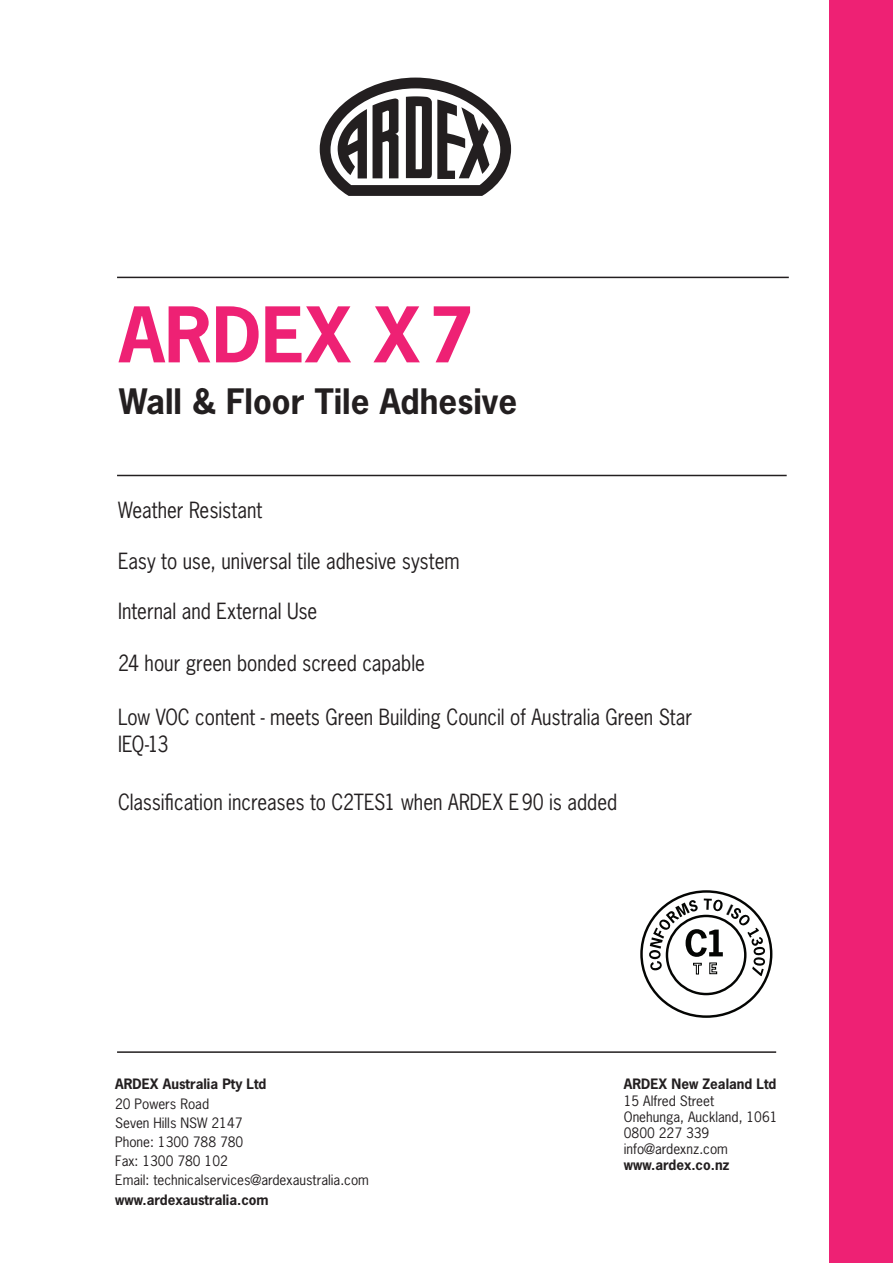
<style>
.page{position:relative;width:893px;height:1263px;background:#fff}
.page>*{position:absolute;margin:0;border:0;box-sizing:border-box;transform-origin:0 0}
.Paragraph_Style_2{font:700 72px "News Gothic Std";color:#ee2174}
.Paragraph_Style_1{font:700 33px "News Gothic Std";color:#231f20}
.Paragraph_Style_1-2{font:21px/27px "News Gothic Std";color:#231f20;scale:.91 1}
.Paragraph_Style_5{font:13.5px "News Gothic Std";color:#231f20}
.Paragraph_Style_1-3{font:13.5px "News Gothic Std";color:#231f20}
.Paragraph_Style_1-4{font:700 13.5px "News Gothic Std";color:#231f20}
.Paragraph_Style_5-2{font:700 13.5px "News Gothic Std";color:#231f20}
</style>
<div class="page">
<div style="left:830px;top:0;width:63px;height:1263px;background:#ee2174"></div>
<svg style="left:320px;top:78px;width:191px;height:118px"></svg>
<hr style="left:117px;top:277px;width:672px;height:1px;background:#231f20">
<hr style="left:117px;top:475px;width:670px;height:1px;background:#231f20">
<hr style="left:117px;top:1051px;width:659px;height:2px;background:#231f20">
<svg style="left:640px;top:890px;width:133px;height:128px"></svg>
<p class="Paragraph_Style_2" style="left:119px;top:287px;width:356px">ARDEX X7</p>
<p class="Paragraph_Style_1" style="left:119px;top:380px;width:400px">Wall &amp; Floor Tile Adhesive</p>
<p class="Paragraph_Style_1-2" style="left:118px;top:496px;width:160px">Weather Resistant</p>
<p class="Paragraph_Style_1-2" style="left:118px;top:547px;width:377px">Easy to use, universal tile adhesive system</p>
<p class="Paragraph_Style_1-2" style="left:118px;top:597px;width:220px">Internal and External Use</p>
<p class="Paragraph_Style_1-2" style="left:118px;top:649px;width:339px">24 hour green bonded screed capable</p>
<p class="Paragraph_Style_1-2" style="left:118px;top:703px;width:632px">Low VOC content - meets Green Building Council of Australia Green Star<br>IEQ-13</p>
<p class="Paragraph_Style_1-2" style="left:118px;top:789px;width:550px">Classification increases to C2TES1 when ARDEX E90 is added</p>
<p class="Paragraph_Style_5-2" style="left:115px;top:1075px;width:153px">ARDEX Australia Pty Ltd</p>
<p class="Paragraph_Style_5" style="left:115px;top:1095px;width:96px">20 Powers Road</p>
<p class="Paragraph_Style_5" style="left:115px;top:1114px;width:129px">Seven Hills NSW 2147</p>
<p class="Paragraph_Style_5" style="left:115px;top:1133px;width:130px">Phone: 1300 788 780</p>
<p class="Paragraph_Style_5" style="left:115px;top:1152px;width:114px">Fax: 1300 780 102</p>
<p class="Paragraph_Style_5" style="left:115px;top:1171px;width:255px">Email: technicalservices@ardexaustralia.com</p>
<p class="Paragraph_Style_1-4" style="left:115px;top:1190px;width:155px">www.ardexaustralia.com</p>
<p class="Paragraph_Style_1-4" style="left:624px;top:1075px;width:154px">ARDEX New Zealand Ltd</p>
<p class="Paragraph_Style_1-3" style="left:624px;top:1092px;width:92px">15 Alfred Street</p>
<p class="Paragraph_Style_1-3" style="left:624px;top:1108px;width:155px">Onehunga, Auckland, 1061</p>
<p class="Paragraph_Style_1-3" style="left:624px;top:1124px;width:87px">0800 227 339</p>
<p class="Paragraph_Style_1-3" style="left:624px;top:1140px;width:106px">info@ardexnz.com</p>
<p class="Paragraph_Style_1-4" style="left:624px;top:1156px;width:107px">www.ardex.co.nz</p>
</div>
